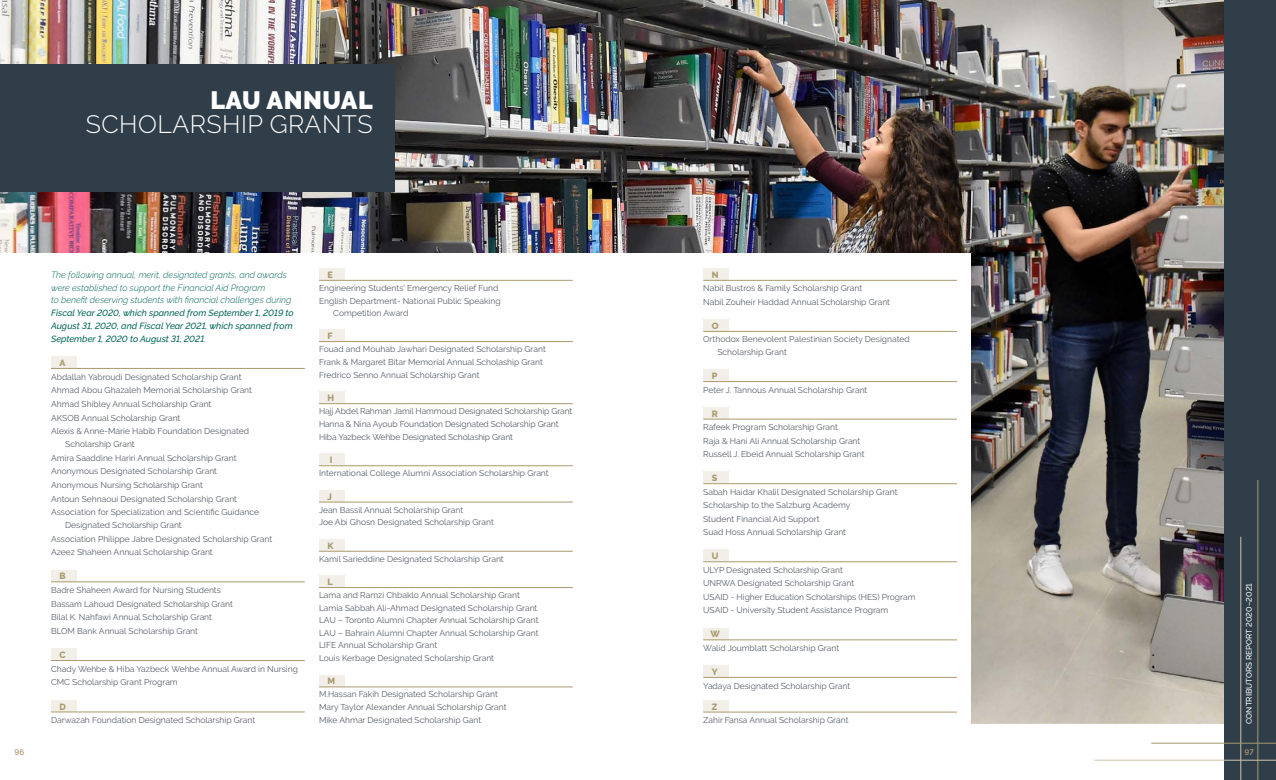
<style>
.page{position:relative;width:1276px;height:780px;background:#fff}
.page>*{position:absolute;margin:0;border:0;box-sizing:border-box;transform-origin:0 0}
.t1{font:300 25px "Raleway";letter-spacing:.02em;color:#fff}
.t2{font:900 25px "Raleway";letter-spacing:.02em;color:#fff}
.t3{font:italic 300 9px/12.8px "Raleway";color:#006558}
.t4{font:italic 500 9px/12.8px "Raleway";color:#006558}
.t5{font:800 9px "Raleway";color:#a9996f}
.t6{font:8.5px/13.6px "Raleway";color:#585e66}
.t7{font:500 8px "Raleway";color:#fff}
.t8{font:600 8px "Raleway";color:#a9996f}
.s1{font-weight:300}
</style>
<div class="page">
<div style="left:51px;top:356px;width:26px;height:12px;background:#f2efe9"></div>
<hr style="left:51px;top:368px;width:254px;height:1px;background:#a9996f">
<div style="left:51px;top:569px;width:26px;height:12px;background:#f2efe9"></div>
<hr style="left:51px;top:581px;width:254px;height:1px;background:#a9996f">
<div style="left:51px;top:648px;width:26px;height:12px;background:#f2efe9"></div>
<hr style="left:51px;top:660px;width:254px;height:1px;background:#a9996f">
<div style="left:51px;top:699px;width:26px;height:12px;background:#f2efe9"></div>
<hr style="left:51px;top:711px;width:254px;height:1px;background:#a9996f">
<div style="left:319px;top:268px;width:25px;height:12px;background:#f2efe9"></div>
<hr style="left:319px;top:280px;width:254px;height:1px;background:#a9996f">
<div style="left:319px;top:329px;width:25px;height:12px;background:#f2efe9"></div>
<hr style="left:319px;top:341px;width:254px;height:1px;background:#a9996f">
<div style="left:319px;top:391px;width:25px;height:12px;background:#f2efe9"></div>
<hr style="left:319px;top:403px;width:254px;height:1px;background:#a9996f">
<div style="left:319px;top:453px;width:25px;height:12px;background:#f2efe9"></div>
<hr style="left:319px;top:465px;width:254px;height:1px;background:#a9996f">
<div style="left:319px;top:489px;width:25px;height:12px;background:#f2efe9"></div>
<hr style="left:319px;top:502px;width:254px;height:1px;background:#a9996f">
<div style="left:319px;top:539px;width:25px;height:12px;background:#f2efe9"></div>
<hr style="left:319px;top:551px;width:254px;height:1px;background:#a9996f">
<div style="left:319px;top:575px;width:25px;height:12px;background:#f2efe9"></div>
<hr style="left:319px;top:587px;width:254px;height:1px;background:#a9996f">
<div style="left:319px;top:674px;width:25px;height:12px;background:#f2efe9"></div>
<hr style="left:319px;top:686px;width:254px;height:1px;background:#a9996f">
<img style="left:0;top:0;width:1225px;height:252px">
<img style="left:971px;top:61px;width:254px;height:662px">
<div style="left:0;top:64px;width:394px;height:128px;background:#303e49"></div>
<div style="left:1225px;top:0;width:51px;height:780px;background:#303e49"></div>
<hr style="left:1257px;top:480px;width:1px;height:300px;background:#a9996f">
<hr style="left:1240px;top:536px;width:1px;height:244px;background:#cfc4ac">
<div style="left:703px;top:268px;width:26px;height:12px;background:#f2efe9"></div>
<hr style="left:703px;top:280px;width:254px;height:1px;background:#a9996f">
<div style="left:703px;top:319px;width:26px;height:12px;background:#f2efe9"></div>
<hr style="left:703px;top:331px;width:254px;height:1px;background:#a9996f">
<div style="left:703px;top:369px;width:26px;height:12px;background:#f2efe9"></div>
<hr style="left:703px;top:381px;width:254px;height:1px;background:#a9996f">
<div style="left:703px;top:407px;width:26px;height:12px;background:#f2efe9"></div>
<hr style="left:703px;top:419px;width:254px;height:1px;background:#a9996f">
<div style="left:703px;top:471px;width:26px;height:12px;background:#f2efe9"></div>
<hr style="left:703px;top:483px;width:254px;height:1px;background:#a9996f">
<div style="left:703px;top:549px;width:26px;height:12px;background:#f2efe9"></div>
<hr style="left:703px;top:561px;width:254px;height:1px;background:#a9996f">
<div style="left:703px;top:627px;width:26px;height:12px;background:#f2efe9"></div>
<hr style="left:703px;top:639px;width:254px;height:1px;background:#a9996f">
<div style="left:703px;top:665px;width:26px;height:12px;background:#f2efe9"></div>
<hr style="left:703px;top:677px;width:254px;height:1px;background:#a9996f">
<div style="left:703px;top:699px;width:26px;height:12px;background:#f2efe9"></div>
<hr style="left:703px;top:711px;width:254px;height:1px;background:#a9996f">
<hr style="left:1151px;top:742px;width:125px;height:1px;background:#a9996f">
<hr style="left:1094px;top:760px;width:182px;height:1px;background:#cfc4ac">
<h1 class="t2" style="left:210px;top:86px;width:164px">LAU ANNUAL</h1>
<h1 class="t1" style="left:86px;top:110px;width:288px">SCHOLARSHIP GRANTS</h1>
<p class="t8" style="left:14px;top:747px;width:11px">96</p>
<p class="t3" style="left:51px;top:268px;width:242px">The following annual, merit, designated grants, and awards were established to support the Financial Aid Program<br>to benefit deserving students with financial challenges during</p>
<p class="t4" style="left:51px;top:307px;width:244px">Fiscal Year 2020, which spanned from September 1, 2019 to<br>August 31, 2020, and Fiscal Year 2021, which spanned from<br>September 1, 2020 to August 31, 2021<span class="s1">.</span></p>
<p class="t5" style="left:60px;top:357px;width:8px">A</p>
<p class="t6" style="left:51px;top:370px;width:202px">Abdallah Yabroudi Designated Scholarship Grant Ahmad Abou Ghazaleh Memorial Scholarship Grant Ahmad Shibley Annual Scholarship Grant<br>AKSOB Annual Scholarship Grant<br>Alexis &amp; Anne-Marie Habib Foundation Designated</p>
<p class="t6" style="left:51px;top:437px;width:209px;text-indent:14px">Scholarship Grant<br>Amira Saaddine Hariri Annual Scholarship Grant Anonymous Designated Scholarship Grant Anonymous Nursing Scholarship Grant<br>Antoun Sehnaoui Designated Scholarship Grant Association for Specialization and Scientific Guidance</p>
<p class="t6" style="left:51px;top:518px;width:223px;text-indent:14px">Designated Scholarship Grant<br>Association Philippe Jabre Designated Scholarship Grant<br>Azeez Shaheen Annual Scholarship Grant</p>
<p class="t5" style="left:60px;top:571px;width:8px">B</p>
<p class="t6" style="left:51px;top:583px;width:183px">Badre Shaheen Award for Nursing Students Bassam Lahoud Designated Scholarship Grant Bilal K. Nahfawi Annual Scholarship Grant BLOM Bank Annual Scholarship Grant</p>
<p class="t5" style="left:60px;top:649px;width:8px">C</p>
<p class="t6" style="left:51px;top:662px;width:248px">Chady Wehbe &amp; Hiba Yazbeck Wehbe Annual Award in Nursing<br>CMC Scholarship Grant Program</p>
<p class="t5" style="left:60px;top:701px;width:8px">D</p>
<p class="t6" style="left:51px;top:713px;width:206px">Darwazah Foundation Designated Scholarship Grant</p>
<p class="t5" style="left:327px;top:269px;width:7px">E</p>
<p class="t6" style="left:319px;top:281px;width:183px;line-height:12.9px">Engineering Students' Emergency Relief Fund<br>English Department- National Public Speaking</p>
<p class="t6" style="left:333px;top:306px;width:77px">Competition Award</p>
<p class="t5" style="left:327px;top:331px;width:7px">F</p>
<p class="t6" style="left:319px;top:342px;width:228px;line-height:12.9px">Fouad and Mouhab Jawhari Designated Scholarship Grant<br>Frank &amp; Margaret Bitar Memorial Annual Scholaship Grant<br>Fredrico Senno Annual Scholarship Grant</p>
<p class="t5" style="left:327px;top:393px;width:8px">H</p>
<p class="t6" style="left:319px;top:404px;width:255px;line-height:12.9px">Hajj Abdel Rahman Jamil Hammoud Designated Scholarship Grant<br>Hanna &amp; Nina Ayoub Foundation Designated Scholarship Grant<br>Hiba Yazbeck Wehbe Designated Scholaship Grant</p>
<p class="t5" style="left:330px;top:455px;width:4px">I</p>
<p class="t6" style="left:319px;top:466px;width:231px">International College Alumni Association Scholarship Grant</p>
<p class="t5" style="left:327px;top:491px;width:6px">J</p>
<p class="t6" style="left:319px;top:503px;width:176px;line-height:12.9px">Jean Bassil Annual Scholarship Grant<br>Joe Abi Ghosn Designated Scholarship Grant</p>
<p class="t5" style="left:327px;top:540px;width:8px">K</p>
<p class="t6" style="left:319px;top:552px;width:186px">Kamil Sarieddine Designated Scholarship Grant</p>
<p class="t5" style="left:327px;top:576px;width:7px">L</p>
<p class="t6" style="left:319px;top:588px;width:221px;line-height:12.6px">Lama and Ramzi Chbaklo Annual Scholarship Grant Lamia Sabbah Ali-Ahmad Designated Scholarship Grant LAU – Toronto Alumni Chapter Annual Scholarship Grant LAU – Bahrain Alumni Chapter Annual Scholarship Grant LIFE Annual Scholarship Grant<br>Louis Kerbage Designated Scholarship Grant</p>
<p class="t5" style="left:327px;top:676px;width:9px">M</p>
<p class="t6" style="left:319px;top:688px;width:189px;line-height:12.9px">M.Hassan Fakih Designated Scholarship Grant<br>Mary Taylor Alexander Annual Scholarship Grant<br>Mike Ahmar Designated Scholarship Gant</p>
<p class="t5" style="left:711px;top:269px;width:8px">N</p>
<p class="t6" style="left:703px;top:281px;width:188px">Nabil Bustros &amp; Family Scholarship Grant<br>Nabil Zouheir Haddad Annual Scholarship Grant</p>
<p class="t5" style="left:711px;top:320px;width:8px">O</p>
<p class="t6" style="left:717px;top:333px;width:194px;line-height:12.7px;text-indent:-14px">Orthodox Benevolent Palestinian Society Designated<br>Scholarship Grant</p>
<p class="t5" style="left:711px;top:371px;width:7px">P</p>
<p class="t6" style="left:703px;top:383px;width:166px">Peter J. Tannous Annual Scholarship Grant</p>
<p class="t5" style="left:711px;top:408px;width:8px">R</p>
<p class="t6" style="left:703px;top:420px;width:163px">Rafeek Program Scholarship Grant<br>Raja &amp; Hani Ali Annual Scholarship Grant<br>Russell J. Ebeid Annual Scholarship Grant</p>
<p class="t5" style="left:711px;top:473px;width:7px">S</p>
<p class="t6" style="left:703px;top:485px;width:196px">Sabah Haidar Khalil Designated Scholarship Grant Scholarship to the Salzburg Academy<br>Student Financial Aid Support<br>Suad Hoss Annual Scholarship Grant</p>
<p class="t5" style="left:711px;top:551px;width:8px">U</p>
<p class="t6" style="left:703px;top:563px;width:214px">ULYP Designated Scholarship Grant<br>UNRWA Designated Scholarship Grant<br>USAID - Higher Education Scholarships (HES) Program USAID - University Student Assistance Program</p>
<p class="t5" style="left:710px;top:629px;width:11px">W</p>
<p class="t6" style="left:703px;top:641px;width:137px">Walid Joumblatt Scholarship Grant</p>
<p class="t5" style="left:711px;top:666px;width:7px">Y</p>
<p class="t6" style="left:703px;top:678px;width:149px">Yadaya Designated Scholarship Grant</p>
<p class="t5" style="left:711px;top:701px;width:7px">Z</p>
<p class="t6" style="left:703px;top:713px;width:147px">Zahir Fansa Annual Scholarship Grant</p>
<p class="t7" style="left:1244px;top:724px;width:142px;rotate:-90deg">CONTRIBUTORS REPORT 2020–2021</p>
<p class="t8" style="left:1244px;top:747px;width:11px">97</p>
</div>
